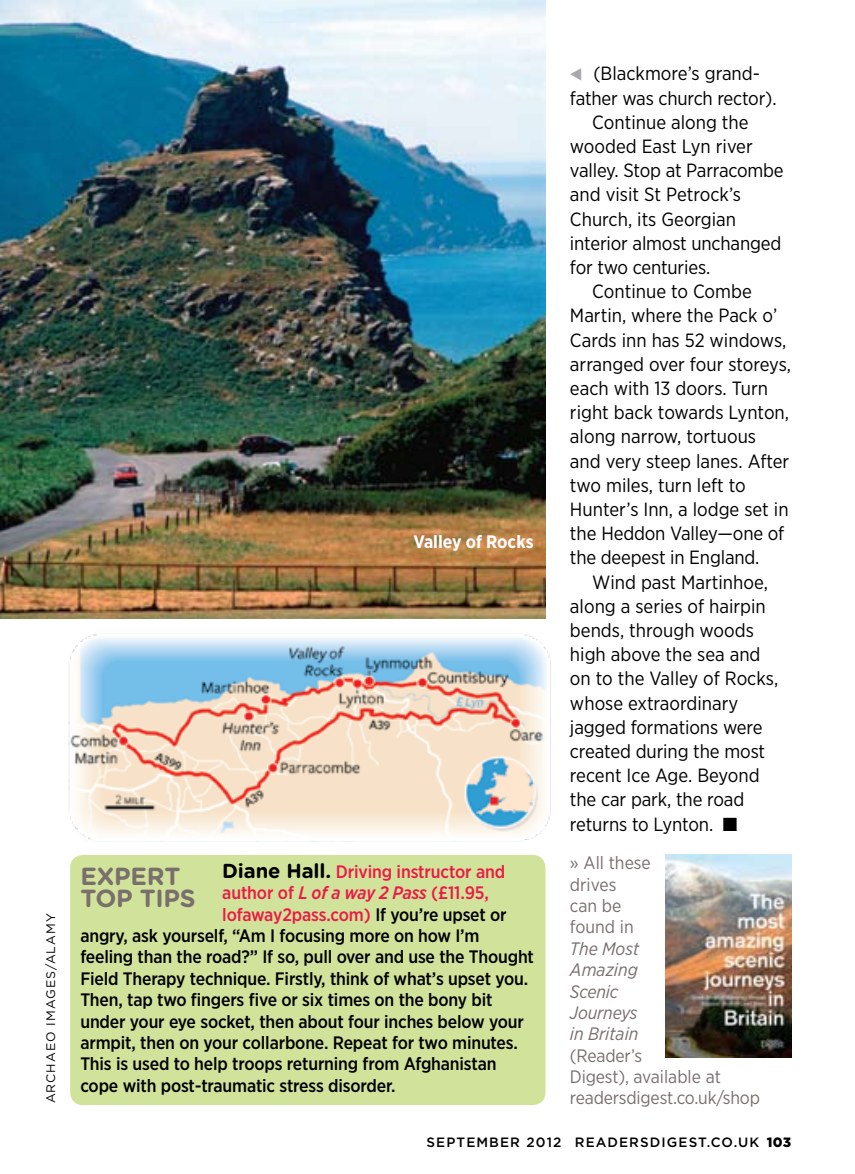
<style>
.page{position:relative;width:855px;height:1174px;background:#fff}
.page>*{position:absolute;margin:0;border:0;box-sizing:border-box;transform-origin:0 0}
.t1{font:500 27px "Flama";color:#a7a9ac}
.t2{font:700 24.75px/22.5px "Gotham Rounded";letter-spacing:-.01em;color:#796f6d}
.t3{font:19.12px "Gotham Narrow";color:#000}
.t4{font:500 18px "Gotham Narrow";letter-spacing:-.01em;color:#000}
.t5{font:500 18px "Gotham Narrow";letter-spacing:-.005em;color:#ed1847}
.t6{font:18px/21.4px "Gotham Narrow";letter-spacing:-.01em;color:#796f6d}
.t7{font:italic 18px/21.4px "Gotham Narrow";color:#796f6d}
.t8{font:700 18px "Gotham Narrow";color:#fff}
.t9{font:500 13.5px "Gotham";letter-spacing:.08em;color:#000}
.t10{font:12.38px "Gotham";letter-spacing:.08em;color:#000}
.s1{font-family:"Gotham Rounded";font-weight:700;font-size:20.25px;color:#000}
.s2{font-style:italic}
.s3{color:#000}
.s4{font-weight:900}
</style>
<div class="page">
<div style="left:70px;top:855px;width:475px;height:250px;background:#d1e39a;border-radius:13px"></div>
<img style="left:0;top:0;width:545px;height:618px">
<img style="left:68px;top:634px;width:483px;height:208px">
<img style="left:665px;top:855px;width:126px;height:202px">
<p class="t10" style="left:43px;top:1103px;width:191px;rotate:-90deg">ARCHAEO IMAGES/ALAMY</p>
<p class="t8" style="left:413px;top:530px;width:122px">Valley of Rocks</p>
<p class="t5" style="left:222px;top:860px;width:284px"><span class="s1">Diane Hall.</span> Driving instructor and</p>
<p class="t5" style="left:222px;top:881px;width:268px">author of <span class="s2">L of a way 2 Pass</span> (£11.95,</p>
<p class="t5" style="left:222px;top:903px;width:286px">lofaway2pass.com) <span class="s3">If you’re upset or</span></p>
<p class="t4" style="left:80px;top:924px;width:401px">angry, ask yourself, “Am I focusing more on how I’m</p>
<p class="t4" style="left:80px;top:945px;width:455px">feeling than the road?” If so, pull over and use the Thought</p>
<p class="t4" style="left:80px;top:967px;width:449px">Field Therapy technique. Firstly, think of what’s upset you.</p>
<p class="t4" style="left:80px;top:988px;width:414px">Then, tap two fingers five or six times on the bony bit</p>
<p class="t4" style="left:80px;top:1009px;width:445px">under your eye socket, then about four inches below your</p>
<p class="t4" style="left:80px;top:1031px;width:439px">armpit, then on your collarbone. Repeat for two minutes.</p>
<p class="t4" style="left:80px;top:1052px;width:417px">This is used to help troops returning from Afghanistan</p>
<p class="t4" style="left:80px;top:1073px;width:316px">cope with post-traumatic stress disorder.</p>
<p class="t2" style="left:80px;top:863px;width:117px">EXPERT<br>TOP TIPS</p>
<p class="t3" style="left:593px;top:62px;width:168px">(Blackmore’s grand-</p>
<p class="t3" style="left:570px;top:86px;width:208px">father was church rector).</p>
<p class="t3" style="left:592px;top:110px;width:158px">Continue along the</p>
<p class="t3" style="left:570px;top:134px;width:184px">wooded East Lyn river</p>
<p class="t3" style="left:570px;top:159px;width:215px">valley. Stop at Parracombe</p>
<p class="t3" style="left:570px;top:183px;width:173px">and visit St Petrock’s</p>
<p class="t3" style="left:570px;top:207px;width:168px">Church, its Georgian</p>
<p class="t3" style="left:570px;top:231px;width:213px">interior almost unchanged</p>
<p class="t3" style="left:570px;top:255px;width:142px">for two centuries.</p>
<p class="t3" style="left:592px;top:280px;width:161px">Continue to Combe</p>
<p class="t3" style="left:570px;top:304px;width:209px">Martin, where the Pack o’</p>
<p class="t3" style="left:570px;top:328px;width:218px">Cards inn has 52 windows,</p>
<p class="t3" style="left:570px;top:352px;width:223px">arranged over four storeys,</p>
<p class="t3" style="left:570px;top:376px;width:200px">each with 13 doors. Turn</p>
<p class="t3" style="left:570px;top:400px;width:221px">right back towards Lynton,</p>
<p class="t3" style="left:570px;top:425px;width:188px">along narrow, tortuous</p>
<p class="t3" style="left:570px;top:449px;width:221px">and very steep lanes. After</p>
<p class="t3" style="left:570px;top:473px;width:177px">two miles, turn left to</p>
<p class="t3" style="left:570px;top:497px;width:220px">Hunter’s Inn, a lodge set in</p>
<p class="t3" style="left:570px;top:521px;width:216px">the Heddon Valley—one of</p>
<p class="t3" style="left:570px;top:546px;width:191px">the deepest in England.</p>
<p class="t3" style="left:592px;top:570px;width:177px">Wind past Martinhoe,</p>
<p class="t3" style="left:570px;top:594px;width:197px">along a series of hairpin</p>
<p class="t3" style="left:570px;top:618px;width:185px">bends, through woods</p>
<p class="t3" style="left:570px;top:642px;width:192px">high above the sea and</p>
<p class="t3" style="left:570px;top:667px;width:210px">on to the Valley of Rocks,</p>
<p class="t3" style="left:570px;top:691px;width:170px">whose extraordinary</p>
<p class="t3" style="left:570px;top:715px;width:194px">jagged formations were</p>
<p class="t3" style="left:570px;top:739px;width:197px">created during the most</p>
<p class="t3" style="left:570px;top:763px;width:191px">recent Ice Age. Beyond</p>
<p class="t3" style="left:570px;top:788px;width:176px">the car park, the road</p>
<p class="t3" style="left:570px;top:812px;width:169px">returns to Lynton. ■</p>
<h1 class="t1" style="left:568px;top:55px;width:18px">◄</h1>
<p class="t6" style="left:570px;top:852px;width:82px">» All these drives<br>can be found in</p>
<p class="t7" style="left:570px;top:937px;width:71px">The Most<br>Amazing<br>Scenic<br>Journeys in Britain</p>
<p class="t6" style="left:570px;top:1044px;width:191px">(Reader’s<br>Digest), available at readersdigest.co.uk/shop</p>
<p class="t9" style="left:426px;top:1132px;width:366px">SEPTEMBER 2012 READERSDIGEST.CO.UK <span class="s4">103</span></p>
</div>
